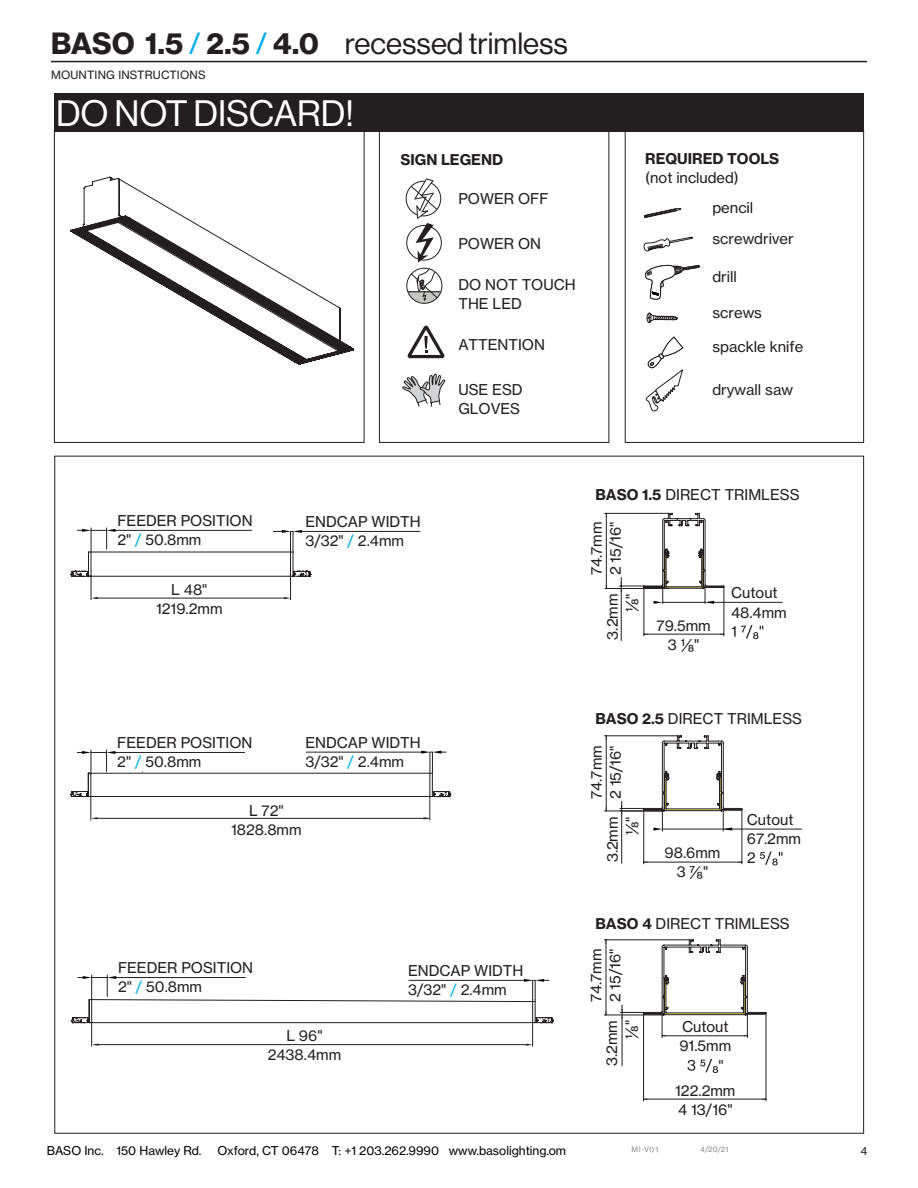
<style>
.page{position:relative;width:918px;height:1188px;background:#fff}
.page>*{position:absolute;margin:0;border:0;box-sizing:border-box;transform-origin:0 0}
.t1{font:36px "N Haas Grotesk DS Pro 55 Rg";color:#fff}
.t2{font:30px "N Haas Grotesk DS Pro 55 Rg";color:#231f20}
.t3{font:14.7px/19px "N Haas Grotesk TX Pro 55 Rg";color:#231f20}
.t4{font:14.7px "N Haas Grotesk TX Pro 75 Bd";color:#231f20}
.t5{font:12px "N Haas Grotesk TX Pro 55 Rg";color:#000}
.t6{font:11.25px "N Haas Grotesk TX Pro 55 Rg";letter-spacing:.015em;color:#231f20}
.t7{font:7.5px "N Haas Grotesk TX Pro 55 Rg";color:#898b8d}
.s1{font-family:"N Haas Grotesk DS Pro 75 Bd"}
.s2{color:#00adee}
.s3{font-family:"N Haas Grotesk TX Pro 75 Bd"}
</style>
<div class="page">
<div style="left:54px;top:93px;width:810px;height:38px;background:#231f20"></div>
<div style="left:625px;top:130px;width:239px;height:313px;border:1px solid #231f20"></div>
<div style="left:54px;top:130px;width:310px;height:313px;border:1px solid #231f20"></div>
<div style="left:379px;top:130px;width:230px;height:313px;border:1px solid #231f20"></div>
<hr style="left:97px;top:818px;width:331px;height:1px;background:#231f20">
<hr style="left:89px;top:552px;width:204px;height:1px;background:#231f20">
<svg style="left:70px;top:570px;width:381px;height:227px"></svg>
<hr style="left:88px;top:773px;width:344px;height:1px;background:#231f20">
<hr style="left:605px;top:588px;width:63px;height:1px;background:#231f20">
<hr style="left:605px;top:513px;width:64px;height:1px;background:#231f20">
<hr style="left:606px;top:513px;width:1px;height:76px;background:#231f20">
<hr style="left:643px;top:1013px;width:1px;height:88px;background:#231f20">
<hr style="left:766px;top:1013px;width:1px;height:88px;background:#231f20">
<hr style="left:644px;top:1099px;width:122px;height:1px;background:#231f20">
<hr style="left:604px;top:811px;width:60px;height:1px;background:#231f20">
<hr style="left:604px;top:735px;width:74px;height:1px;background:#231f20">
<hr style="left:606px;top:736px;width:1px;height:75px;background:#231f20">
<hr style="left:604px;top:1015px;width:60px;height:1px;background:#231f20">
<hr style="left:604px;top:939px;width:85px;height:1px;background:#231f20">
<hr style="left:606px;top:940px;width:1px;height:75px;background:#231f20">
<svg style="left:620px;top:513px;width:147px;height:554px"></svg>
<svg style="left:687px;top:1059px;width:31px;height:14px"></svg>
<svg style="left:70px;top:176px;width:284px;height:189px"></svg>
<svg style="left:406px;top:178px;width:37px;height:126px"></svg>
<svg style="left:402px;top:374px;width:43px;height:33px"></svg>
<svg style="left:644px;top:208px;width:38px;height:10px"></svg>
<svg style="left:643px;top:236px;width:50px;height:16px"></svg>
<svg style="left:408px;top:325px;width:36px;height:33px"></svg>
<svg style="left:645px;top:312px;width:39px;height:100px"></svg>
<svg style="left:645px;top:264px;width:55px;height:36px"></svg>
<hr style="left:306px;top:752px;width:116px;height:1px;background:#231f20">
<svg style="left:421px;top:751px;width:25px;height:69px"></svg>
<hr style="left:301px;top:531px;width:119px;height:1px;background:#231f20">
<svg style="left:273px;top:530px;width:29px;height:70px"></svg>
<svg style="left:70px;top:975px;width:483px;height:71px"></svg>
<hr style="left:115px;top:752px;width:130px;height:1px;background:#231f20">
<svg style="left:77px;top:750px;width:38px;height:70px"></svg>
<hr style="left:115px;top:530px;width:137px;height:1px;background:#231f20">
<svg style="left:70px;top:528px;width:46px;height:72px"></svg>
<hr style="left:662px;top:829px;width:140px;height:1px;background:#231f20">
<svg style="left:653px;top:518px;width:130px;height:520px"></svg>
<svg style="left:650px;top:1147px;width:8px;height:5px"></svg>
<hr style="left:51px;top:61px;width:816px;height:1px;background:#231f20">
<h2 class="t2" style="left:51px;top:27px;width:518px"><span class="s1">BASO 1.5</span> <span class="s2">/</span> <span class="s1">2.5</span> <span class="s2">/</span> <span class="s1">4.0</span> recessed trimless</h2>
<p class="t6" style="left:51px;top:68px;width:156px">MOUNTING INSTRUCTIONS</p>
<h1 class="t1" style="left:56px;top:93px;width:299px">DO NOT DISCARD!</h1>
<p class="t4" style="left:400px;top:150px;width:104px">SIGN LEGEND</p>
<p class="t3" style="left:458px;top:189px;width:92px">POWER OFF</p>
<p class="t3" style="left:458px;top:234px;width:84px">POWER ON</p>
<p class="t3" style="left:458px;top:276px;width:119px;line-height:18.6px">DO NOT TOUCH<br>THE LED</p>
<p class="t3" style="left:458px;top:335px;width:88px">ATTENTION</p>
<p class="t3" style="left:458px;top:380px;width:66px">USE ESD<br>GLOVES</p>
<p class="t4" style="left:645px;top:149px;width:136px">REQUIRED TOOLS</p>
<p class="t3" style="left:645px;top:168px;width:95px">(not included)</p>
<p class="t3" style="left:712px;top:198px;width:42px">pencil</p>
<p class="t3" style="left:712px;top:229px;width:83px">screwdriver</p>
<p class="t3" style="left:712px;top:267px;width:26px">drill</p>
<p class="t3" style="left:712px;top:303px;width:51px">screws</p>
<p class="t3" style="left:712px;top:337px;width:92px">spackle knife</p>
<p class="t3" style="left:712px;top:380px;width:82px">drywall saw</p>
<p class="t3" style="left:596px;top:485px;width:206px"><span class="s3">BASO 1.5</span> DIRECT TRIMLESS</p>
<p class="t3" style="left:117px;top:511px;width:137px">FEEDER POSITION<br>2" <span class="s2">/</span> 50.8mm</p>
<p class="t3" style="left:587px;top:575px;width:55px;rotate:-90deg">74.7mm<br>2 15/16"</p>
<p class="t3" style="left:305px;top:512px;width:117px">ENDCAP WIDTH<br>3/32" <span class="s2">/</span> 2.4mm</p>
<p class="t3" style="left:156px;top:580px;width:68px;text-align:center">L 48"<br>1219.2mm</p>
<p class="t3" style="left:603px;top:640px;width:47px;text-align:right;rotate:-90deg">3.2mm ⅛"</p>
<p class="t3" style="left:657px;top:616px;width:56px;text-align:center">79.5mm<br>3 ⅛"</p>
<p class="t3" style="left:731px;top:584px;width:57px">Cutout<br>48.4mm</p>
<p class="t3" style="left:117px;top:733px;width:137px">FEEDER POSITION<br>2" <span class="s2">/</span> 50.8mm</p>
<p class="t3" style="left:305px;top:733px;width:117px">ENDCAP WIDTH<br>3/32" <span class="s2">/</span> 2.4mm</p>
<p class="t3" style="left:231px;top:801px;width:72px;text-align:center">L 72"<br>1828.8mm</p>
<p class="t3" style="left:118px;top:958px;width:137px">FEEDER POSITION<br>2" <span class="s2">/</span> 50.8mm</p>
<p class="t3" style="left:268px;top:1026px;width:75px;text-align:center">L 96"<br>2438.4mm</p>
<p class="t3" style="left:408px;top:961px;width:117px">ENDCAP WIDTH<br>3/32" <span class="s2">/</span> 2.4mm</p>
<p class="t5" style="left:47px;top:1143px;width:156px">BASO Inc. 150 Hawley Rd.</p>
<p class="t5" style="left:217px;top:1143px;width:350px">Oxford, CT 06478 T: +1 203.262.9990 www.basolighting.om</p>
<p class="t3" style="left:596px;top:709px;width:208px"><span class="s3">BASO 2.5</span> DIRECT TRIMLESS</p>
<p class="t3" style="left:587px;top:799px;width:55px;rotate:-90deg">74.7mm<br>2 15/16"</p>
<p class="t3" style="left:603px;top:862px;width:47px;text-align:right;rotate:-90deg">3.2mm ⅛"</p>
<p class="t3" style="left:665px;top:843px;width:57px;text-align:center">98.6mm<br>3 ⅞"</p>
<p class="t3" style="left:747px;top:810px;width:56px">Cutout<br>67.2mm</p>
<p class="t3" style="left:596px;top:914px;width:196px"><span class="s3">BASO 4</span> DIRECT TRIMLESS</p>
<p class="t3" style="left:586px;top:1002px;width:55px;rotate:-90deg">74.7mm<br>2 15/16"</p>
<p class="t3" style="left:602px;top:1066px;width:47px;text-align:right;rotate:-90deg">3.2mm ⅛"</p>
<p class="t3" style="left:682px;top:1017px;width:48px">Cutout</p>
<p class="t3" style="left:679px;top:1037px;width:53px">91.5mm</p>
<p class="t3" style="left:719px;top:1056px;width:7px">"</p>
<p class="t3" style="left:675px;top:1081px;width:62px">122.2mm<br>4 13/16"</p>
<p class="t7" style="left:631px;top:1145px;width:19px">MI-V</p>
<p class="t7" style="left:700px;top:1145px;width:30px">4/20/21</p>
<p class="t6" style="left:860px;top:1144px;width:9px">4</p>
</div>
